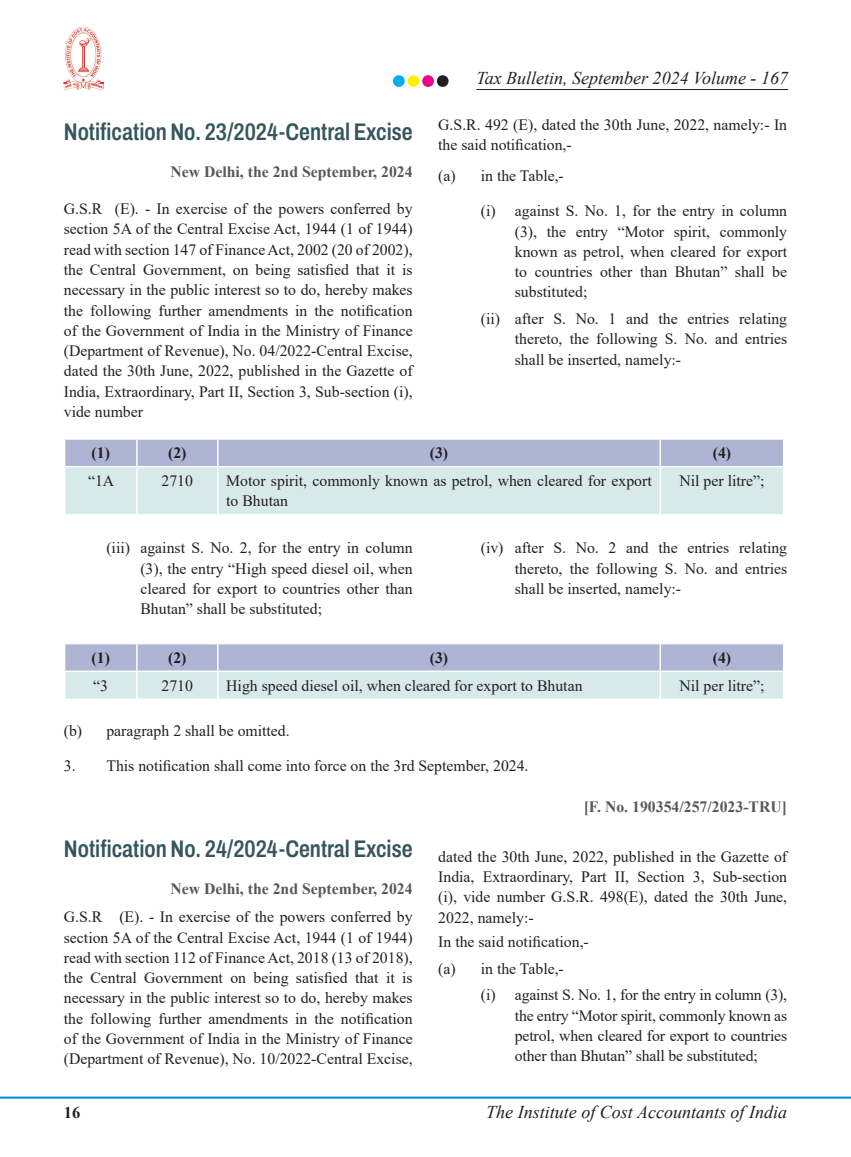
<style>
.page{position:relative;width:851px;height:1157px;background:#fff}
.page>*{position:absolute;margin:0;border:0;box-sizing:border-box;transform-origin:0 0}
.Notification_Head{font:600 24px "Archivo Condensed";color:#35565b}
.t1{font:italic 18px "Times New Roman";color:#231f20}
.t2{font:700 16.5px "Times New Roman";color:#231f20}
.Body{font:15.75px/20.2px "Times New Roman";color:#231f20;text-align:justify}
.Tab_Setting_2{font:15.75px/20.2px "Times New Roman";color:#231f20;text-align:justify}
.Table_Body{font:15.75px/20.2px "Times New Roman";color:#231f20}
.Tab_Setting_1{font:15.75px "Times New Roman";color:#231f20}
.Notification_Date{font:700 15.75px "Times New Roman";color:#57585a}
.Table_Body-2{font:700 15.75px "Times New Roman";color:#231f20}
</style>
<div class="page">
<hr style="left:0;top:1096px;width:850px;height:2px;background:#0d8fd0">
<img style="left:64px;top:26px;width:39px;height:64px">
<hr style="left:476px;top:89px;width:311px;height:1px;background:#231f20">
<div style="left:393px;top:75px;width:11px;height:12px;background:#00aeef;border-radius:50%"></div>
<div style="left:407px;top:75px;width:12px;height:12px;background:#fff101;border-radius:50%"></div>
<div style="left:422px;top:75px;width:12px;height:12px;background:#ed028c;border-radius:50%"></div>
<div style="left:437px;top:75px;width:11px;height:12px;background:#231f20;border-radius:50%"></div>
<svg style="left:65px;top:439px;width:717px;height:75px;background:#c9d6e1"></svg>
<hr style="left:660px;top:438px;width:124px;height:2px;background:#fff">
<hr style="left:659px;top:440px;width:2px;height:26px;background:#fff">
<hr style="left:64px;top:466px;width:73px;height:1px;background:#fff">
<hr style="left:137px;top:466px;width:81px;height:1px;background:#fff">
<hr style="left:136px;top:467px;width:2px;height:47px;background:#fff">
<hr style="left:218px;top:466px;width:442px;height:1px;background:#fff">
<hr style="left:217px;top:467px;width:1px;height:47px;background:#fff">
<hr style="left:660px;top:466px;width:124px;height:1px;background:#fff">
<hr style="left:659px;top:467px;width:2px;height:47px;background:#fff">
<svg style="left:65px;top:644px;width:718px;height:54px;background:#c4d0df"></svg>
<hr style="left:660px;top:670px;width:124px;height:2px;background:#fff">
<hr style="left:659px;top:672px;width:2px;height:26px;background:#fff">
<hr style="left:782px;top:672px;width:2px;height:26px;background:#fff">
<p class="Notification_Head" style="left:64px;top:114px;width:350px">Notification No. 23/2024-Central Excise</p>
<p class="Notification_Date" style="left:170px;top:160px;width:244px">New Delhi, the 2nd September, 2024</p>
<p class="Body" style="left:64px;top:198px;width:350px">G.S.R (E). - In exercise of the powers conferred by section 5A of the Central Excise Act, 1944 (1 of 1944) read with section 147 of Finance Act, 2002 (20 of 2002), the Central Government, on being satisfied that it is necessary in the public interest so to do, hereby makes the following further amendments in the notification of the Government of India in the Ministry of Finance (Department of Revenue), No. 04/2022-Central Excise, dated the 30th June, 2022, published in the Gazette of India, Extraordinary, Part II, Section 3, Sub-section (i), vide number</p>
<p class="t1" style="left:476px;top:66px;width:313px">Tax Bulletin, September 2024 Volume - 167</p>
<p class="Body" style="left:438px;top:114px;width:350px">G.S.R. 492 (E), dated the 30th June, 2022, namely:- In the said notification,-</p>
<p class="Tab_Setting_1" style="left:438px;top:165px;width:127px">(a) in the Table,-</p>
<p class="Tab_Setting_2" style="left:514px;top:200px;width:274px;text-indent:-34px">(i) against S. No. 1, for the entry in column (3), the entry “Motor spirit, commonly known as petrol, when cleared for export to countries other than Bhutan” shall be substituted;</p>
<p class="Tab_Setting_2" style="left:514px;top:308px;width:274px;text-indent:-34px">(ii) after S. No. 1 and the entries relating thereto, the following S. No. and entries shall be inserted, namely:-</p>
<p class="Table_Body-2" style="left:91px;top:441px;width:20px">(1)</p>
<p class="Table_Body-2" style="left:168px;top:441px;width:20px">(2)</p>
<p class="Table_Body-2" style="left:430px;top:441px;width:20px">(3)</p>
<p class="Table_Body-2" style="left:712px;top:441px;width:20px">(4)</p>
<p class="Table_Body" style="left:88px;top:470px;width:28px">“1A</p>
<p class="Table_Body" style="left:161px;top:470px;width:33px">2710</p>
<p class="Table_Body" style="left:226px;top:470px;width:427px">Motor spirit, commonly known as petrol, when cleared for export to Bhutan</p>
<p class="Table_Body" style="left:679px;top:470px;width:86px">Nil per litre”;</p>
<p class="Tab_Setting_2" style="left:140px;top:537px;width:274px;text-indent:-34px">(iii) against S. No. 2, for the entry in column (3), the entry “High speed diesel oil, when cleared for export to countries other than Bhutan” shall be substituted;</p>
<p class="Tab_Setting_2" style="left:514px;top:537px;width:274px;text-indent:-34px">(iv) after S. No. 2 and the entries relating thereto, the following S. No. and entries shall be inserted, namely:-</p>
<p class="Table_Body-2" style="left:91px;top:646px;width:20px">(1)</p>
<p class="Table_Body-2" style="left:168px;top:646px;width:20px">(2)</p>
<p class="Table_Body-2" style="left:430px;top:646px;width:20px">(3)</p>
<p class="Table_Body-2" style="left:712px;top:646px;width:20px">(4)</p>
<p class="Table_Body" style="left:93px;top:675px;width:16px">“3</p>
<p class="Table_Body" style="left:161px;top:675px;width:33px">2710</p>
<p class="Table_Body" style="left:226px;top:675px;width:358px">High speed diesel oil, when cleared for export to Bhutan</p>
<p class="Table_Body" style="left:679px;top:675px;width:86px">Nil per litre”;</p>
<p class="Tab_Setting_1" style="left:64px;top:719px;width:227px">(b) paragraph 2 shall be omitted.</p>
<p class="Tab_Setting_1" style="left:64px;top:754px;width:466px">3. This notification shall come into force on the 3rd September, 2024.</p>
<p class="Notification_Date" style="left:583px;top:795px;width:205px">[F. No. 190354/257/2023-TRU]</p>
<p class="Notification_Head" style="left:64px;top:830px;width:350px">Notification No. 24/2024-Central Excise</p>
<p class="Notification_Date" style="left:170px;top:877px;width:244px">New Delhi, the 2nd September, 2024</p>
<p class="Body" style="left:64px;top:906px;width:350px">G.S.R (E). - In exercise of the powers conferred by section 5A of the Central Excise Act, 1944 (1 of 1944) read with section 112 of Finance Act, 2018 (13 of 2018), the Central Government on being satisfied that it is necessary in the public interest so to do, hereby makes the following further amendments in the notification of the Government of India in the Ministry of Finance (Department of Revenue), No. 10/2022-Central Excise,</p>
<p class="Body" style="left:438px;top:846px;width:350px">dated the 30th June, 2022, published in the Gazette of India, Extraordinary, Part II, Section 3, Sub-section (i), vide number G.S.R. 498(E), dated the 30th June, 2022, namely:-</p>
<p class="Body" style="left:438px;top:931px;width:152px">In the said notification,-</p>
<p class="Tab_Setting_1" style="left:438px;top:957px;width:127px">(a) in the Table,-</p>
<p class="Tab_Setting_2" style="left:514px;top:984px;width:274px;text-indent:-34px">(i) against S. No. 1, for the entry in column (3), the entry “Motor spirit, commonly known as petrol, when cleared for export to countries other than Bhutan” shall be substituted;</p>
<p class="t2" style="left:64px;top:1100px;width:18px">16</p>
<p class="t1" style="left:486px;top:1099px;width:302px">The Institute of Cost Accountants of India</p>
</div>
